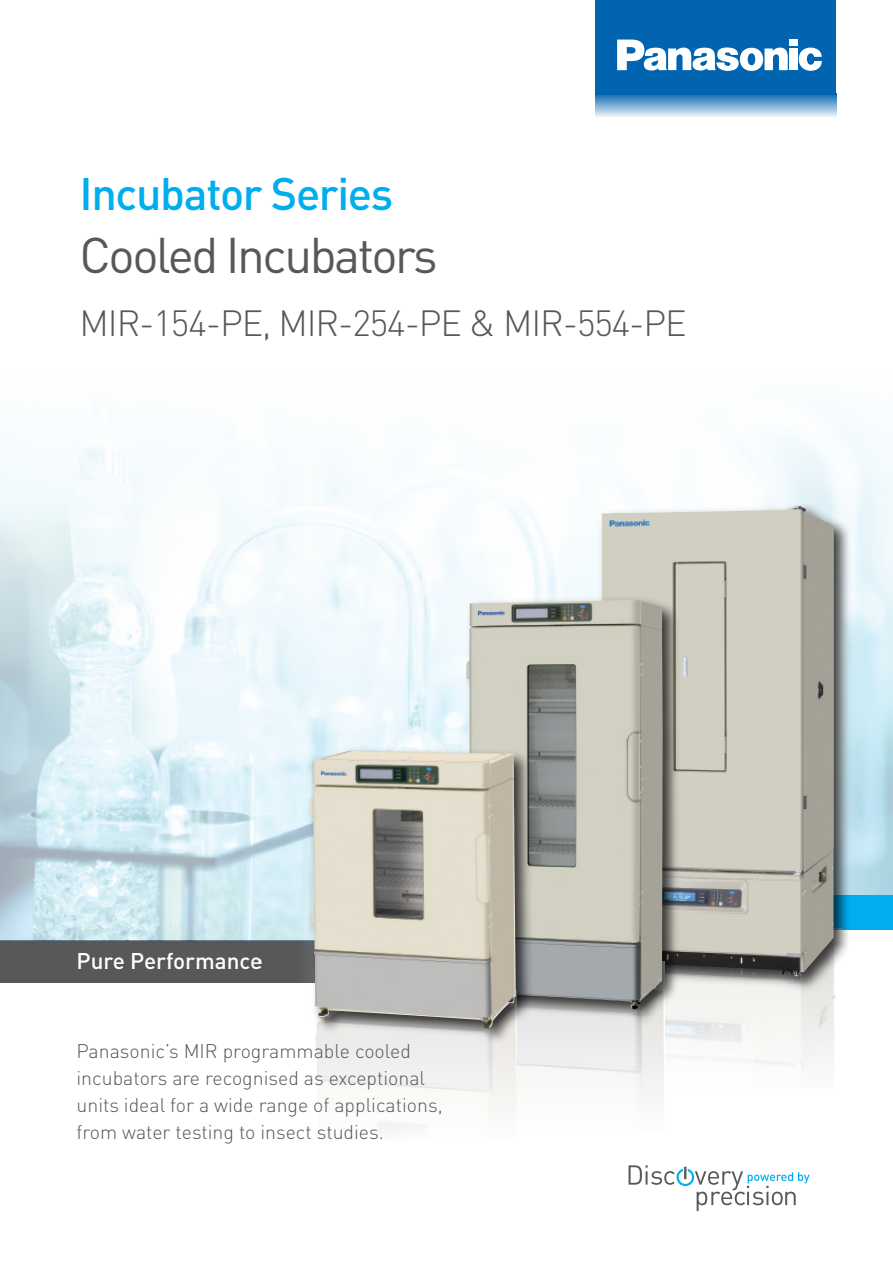
<style>
.page{position:relative;width:893px;height:1263px;background:#fff}
.page>*{position:absolute;margin:0;border:0;box-sizing:border-box;transform-origin:0 0}
.t1{font:49.5px "DIN Pro";letter-spacing:-.05em;color:#57585a}
.t2{font:500 45px "DIN Pro";letter-spacing:-.03em;color:#00aeef}
.t3{font:300 36px "DIN Pro";letter-spacing:-.03em;color:#57585a}
.t4{font:500 22.5px "DIN Pro";color:#fff}
.t5{font:300 19.5px/27px "DIN Pro";color:#57585a}
</style>
<div class="page">
<div style="left:0;top:941px;width:569px;height:42px;background:#57585a"></div>
<div style="left:596px;top:0;width:240px;height:95px;background:#0164b1"></div>
<div style="left:596px;top:94px;width:240px;height:22px;background:linear-gradient(to bottom,#116eb6,#d8e7f2)"></div>
<svg style="left:799px;top:48px;width:23px;height:23px"></svg>
<div style="left:789px;top:48px;width:8px;height:22px;background:#fff"></div>
<div style="left:789px;top:39px;width:8px;height:7px;background:#fff"></div>
<svg style="left:617px;top:40px;width:171px;height:31px"></svg>
<img style="left:0;top:688px;width:893px;height:253px">
<div style="left:600px;top:895px;width:293px;height:42px;background:#00aeef"></div>
<svg style="left:0;top:420px;width:893px;height:268px"></svg>
<svg style="left:628px;top:1165px;width:181px;height:46px"></svg>
<div style="left:770px;top:930px;width:123px;height:170px;background:#fff"></div>
<img style="left:587px;top:495px;width:288px;height:574px">
<img style="left:600px;top:506px;width:234px;height:462px">
<img style="left:339px;top:578px;width:362px;height:430px">
<img style="left:466px;top:600px;width:197px;height:408px">
<svg style="left:579px;top:1008px;width:174px;height:98px"></svg>
<img style="left:260px;top:709px;width:319px;height:361px">
<img style="left:359px;top:1012px;width:133px;height:16px">
<div style="left:302px;top:1039px;width:215px;height:106px;background:linear-gradient(to right,#f8f8f8,#f4f3f1)"></div>
<h2 class="t2" style="left:80px;top:178px;width:315px">Incubator Series</h2>
<h1 class="t1" style="left:80px;top:238px;width:360px">Cooled Incubators</h1>
<h3 class="t3" style="left:80px;top:310px;width:609px">MIR-154-PE, MIR-254-PE &amp; MIR-554-PE</h3>
<p class="t4" style="left:77px;top:953px;width:187px">Pure Performance</p>
<p class="t5" style="left:77px;top:1040px;width:368px">Panasonic’s MIR programmable cooled incubators are recognised as exceptional units ideal for a wide range of applications, from water testing to insect studies.</p>
</div>
